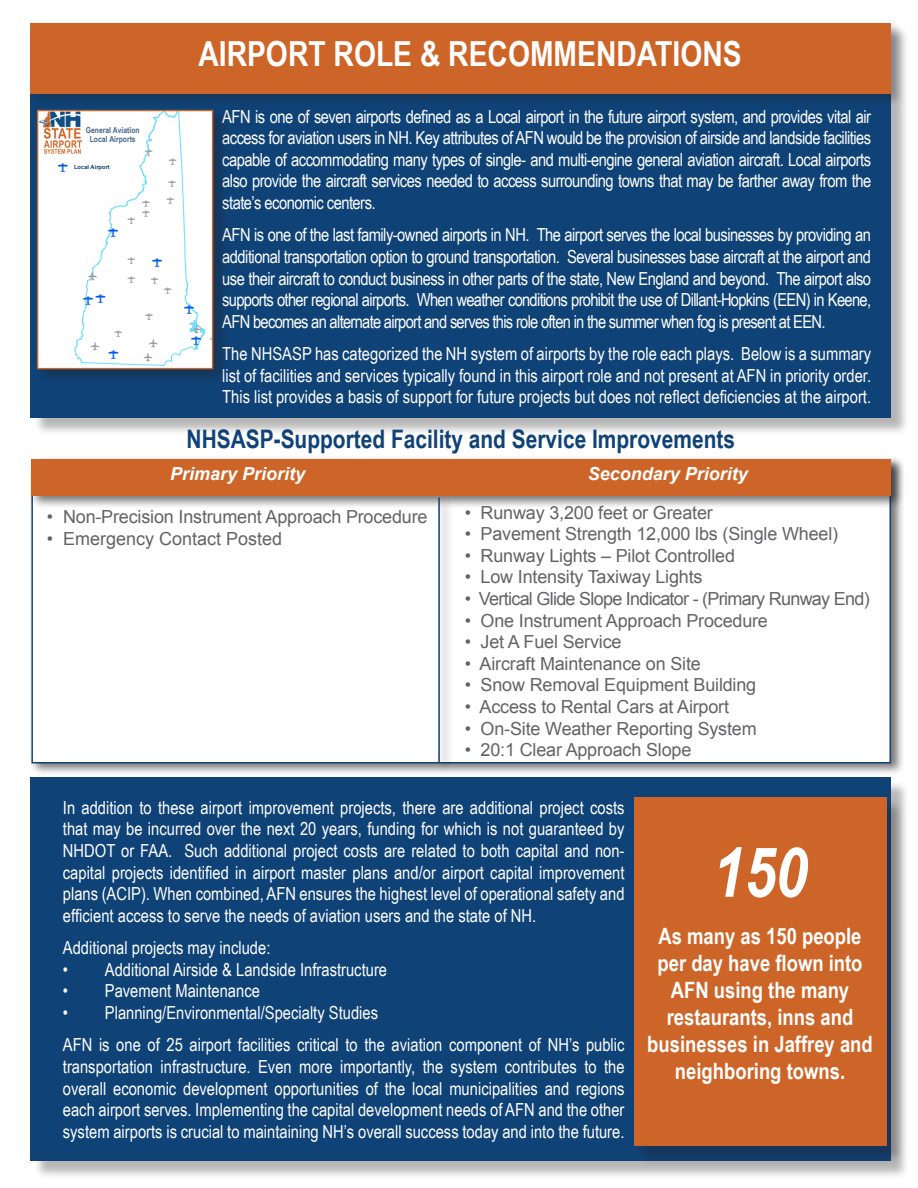
<style>
.page{position:relative;width:918px;height:1188px;background:#fff}
.page>*{position:absolute;margin:0;border:0;box-sizing:border-box;transform-origin:0 0}
.t1{font:italic 700 69px "Arial Narrow";color:#fff}
.t2{font:700 34.5px "Arial Narrow";color:#fff}
.t3{font:700 25.5px "Arial Narrow";color:#0f4277}
.t4{font:700 22.5px/27px "Arial Narrow";color:#fff;text-align:center}
.t5{font:18px/21.6px "Arial Narrow";color:#fff;text-align:justify}
.t6{font:18px "Arial";letter-spacing:-.01em;color:#636366}
.t7{font:18px "Arial";letter-spacing:-.04em;color:#636366}
.t8{font:italic 700 18px "Arial";color:#fff}
.t9{font:13.65px "ESRI Default Marker";color:#005ce6}
.t10{font:12.15px "ESRI Transportation Civic";color:#9c9c9c}
.t11{font:10.35px "ESRI Default Marker";color:#9c9c9c}
.t12{font:700 8.25px/8.1px "Arial Narrow";color:#446589;text-align:center}
.t13{font:700 5.7px "Arial";letter-spacing:.005em;color:#0e4176}
</style>
<div class="page">
<div style="left:33px;top:26px;width:877px;height:411px;background:#231f20;opacity:.33"></div>
<div style="left:31px;top:23px;width:860px;height:395px;background:#0f4277"></div>
<div style="left:33px;top:780px;width:877px;height:399px;background:#231f20;opacity:.33"></div>
<div style="left:31px;top:778px;width:860px;height:383px;background:#0f4277"></div>
<div style="left:28px;top:20px;width:877px;height:87px;background:#231f20;opacity:.33"></div>
<div style="left:31px;top:23px;width:860px;height:71px;background:#ce6528"></div>
<div style="left:29px;top:457px;width:876px;height:319px;background:#231f20;opacity:.6"></div>
<div style="left:31px;top:461px;width:860px;height:303px;background:#fff;border:2px solid #0f4277"></div>
<div style="left:29px;top:456px;width:876px;height:53px;background:#231f20;opacity:.6"></div>
<div style="left:31px;top:459px;width:860px;height:37px;background:#ce6528"></div>
<div style="left:436px;top:495px;width:18px;height:279px;background:#231f20;opacity:.6"></div>
<hr style="left:438px;top:497px;width:2px;height:265px;background:#0f4277">
<div style="left:36px;top:109px;width:193px;height:276px;background:#231f20;opacity:.33"></div>
<div style="left:39px;top:112px;width:172px;height:255px;background:#fff"></div>
<img style="left:40px;top:112px;width:42px;height:42px">
<div style="left:37px;top:110px;width:176px;height:259px;border:1px solid #ce6528"></div>
<div style="left:636px;top:800px;width:269px;height:365px;background:#231f20;opacity:.33"></div>
<div style="left:634px;top:797px;width:252px;height:349px;background:#ce6528"></div>
<p class="t2" style="left:198px;top:28px;width:545px">AIRPORT ROLE &amp; RECOMMENDATIONS</p>
<p class="t12" style="left:86px;top:126px;width:55px">General Aviation<br>Local Airports</p>
<p class="t9" style="left:58px;top:159px;width:11px">p</p>
<p class="t13" style="left:74px;top:164px;width:37px">Local Airport</p>
<p class="t11" style="left:145px;top:146px;width:9px">p</p>
<p class="t9" style="left:108px;top:224px;width:11px">p</p>
<p class="t11" style="left:142px;top:197px;width:9px">p</p>
<p class="t11" style="left:142px;top:207px;width:9px">p</p>
<p class="t11" style="left:128px;top:214px;width:9px">p</p>
<p class="t11" style="left:169px;top:156px;width:9px">p</p>
<p class="t11" style="left:167px;top:195px;width:9px">p</p>
<p class="t11" style="left:168px;top:177px;width:9px">p</p>
<p class="t10" style="left:100px;top:272px;width:10px;rotate:90deg">e</p>
<p class="t9" style="left:96px;top:291px;width:11px">p</p>
<p class="t9" style="left:84px;top:292px;width:11px">p</p>
<p class="t11" style="left:128px;top:255px;width:9px">p</p>
<p class="t11" style="left:128px;top:273px;width:9px">p</p>
<p class="t11" style="left:115px;top:327px;width:9px">p</p>
<p class="t10" style="left:102px;top:342px;width:10px;rotate:90deg">e</p>
<p class="t9" style="left:109px;top:347px;width:11px">p</p>
<p class="t9" style="left:152px;top:254px;width:11px">p</p>
<p class="t11" style="left:151px;top:275px;width:9px">p</p>
<p class="t11" style="left:145px;top:311px;width:9px">p</p>
<p class="t10" style="left:155px;top:353px;width:10px;rotate:90deg">e</p>
<p class="t11" style="left:164px;top:284px;width:9px">p</p>
<p class="t10" style="left:161px;top:339px;width:10px;rotate:90deg">e</p>
<p class="t9" style="left:185px;top:301px;width:11px">p</p>
<p class="t10" style="left:204px;top:325px;width:10px;rotate:90deg">e</p>
<p class="t9" style="left:191px;top:332px;width:11px">p</p>
<p class="t5" style="left:222px;top:105px;width:650px">AFN is one of seven airports defined as a Local airport in the future airport system, and provides vital air access for aviation users in NH. Key attributes of AFN would be the provision of airside and landside facilities capable of accommodating many types of single- and multi-engine general aviation aircraft. Local airports also provide the aircraft services needed to access surrounding towns that may be farther away from the state’s economic centers.</p>
<p class="t5" style="left:222px;top:224px;width:650px">AFN is one of the last family-owned airports in NH. The airport serves the local businesses by providing an additional transportation option to ground transportation. Several businesses base aircraft at the airport and use their aircraft to conduct business in other parts of the state, New England and beyond. The airport also supports other regional airports. When weather conditions prohibit the use of Dillant-Hopkins (EEN) in Keene, AFN becomes an alternate airport and serves this role often in the summer when fog is present at EEN.</p>
<p class="t5" style="left:222px;top:342px;width:650px">The NHSASP has categorized the NH system of airports by the role each plays. Below is a summary list of facilities and services typically found in this airport role and not present at AFN in priority order.<br>This list provides a basis of support for future projects but does not reflect deficiencies at the airport.</p>
<p class="t3" style="left:187px;top:420px;width:550px">NHSASP-Supported Facility and Service Improvements</p>
<p class="t8" style="left:170px;top:462px;width:137px">Primary Priority</p>
<p class="t6" style="left:47px;top:505px;width:382px">• Non-Precision Instrument Approach Procedure</p>
<p class="t6" style="left:47px;top:527px;width:237px">• Emergency Contact Posted</p>
<p class="t8" style="left:588px;top:462px;width:162px">Secondary Priority</p>
<p class="t6" style="left:465px;top:501px;width:250px">• Runway 3,200 feet or Greater</p>
<p class="t6" style="left:465px;top:522px;width:375px">• Pavement Strength 12,000 lbs (Single Wheel)</p>
<p class="t6" style="left:465px;top:544px;width:272px">• Runway Lights – Pilot Controlled</p>
<p class="t6" style="left:465px;top:565px;width:239px">• Low Intensity Taxiway Lights</p>
<p class="t7" style="left:465px;top:587px;width:406px">• Vertical Glide Slope Indicator - (Primary Runway End)</p>
<p class="t6" style="left:465px;top:609px;width:305px">• One Instrument Approach Procedure</p>
<p class="t6" style="left:465px;top:630px;width:158px">• Jet A Fuel Service</p>
<p class="t6" style="left:465px;top:652px;width:238px">• Aircraft Maintenance on Site</p>
<p class="t6" style="left:465px;top:673px;width:293px">• Snow Removal Equipment Building</p>
<p class="t6" style="left:465px;top:695px;width:266px">• Access to Rental Cars at Airport</p>
<p class="t6" style="left:465px;top:717px;width:293px">• On-Site Weather Reporting System</p>
<p class="t6" style="left:465px;top:738px;width:228px">• 20:1 Clear Approach Slope</p>
<p class="t5" style="left:63px;top:796px;width:563px">In addition to these airport improvement projects, there are additional project costs that may be incurred over the next 20 years, funding for which is not guaranteed by NHDOT or FAA. Such additional project costs are related to both capital and non&shy;capital projects identified in airport master plans and/or airport capital improvement plans (ACIP). When combined, AFN ensures the highest level of operational safety and efficient access to serve the needs of aviation users and the state of NH.</p>
<p class="t5" style="left:63px;top:936px;width:209px">Additional projects may include:</p>
<p class="t5" style="left:63px;top:958px;width:326px">• Additional Airside &amp; Landside Infrastructure</p>
<p class="t5" style="left:63px;top:980px;width:199px">• Pavement Maintenance</p>
<p class="t5" style="left:63px;top:1001px;width:317px">• Planning/Environmental/Specialty Studies</p>
<p class="t5" style="left:63px;top:1034px;width:563px">AFN is one of 25 airport facilities critical to the aviation component of NH’s public transportation infrastructure. Even more importantly, the system contributes to the overall economic development opportunities of the local municipalities and regions each airport serves. Implementing the capital development needs of AFN and the other system airports is crucial to maintaining NH’s overall success today and into the future.</p>
<p class="t1" style="left:713px;top:820px;width:96px">150</p>
<p class="t4" style="left:647px;top:921px;width:227px">As many as 150 people per day have flown into<br>AFN using the many restaurants, inns and businesses in Jaffrey and neighboring towns.</p>
</div>
